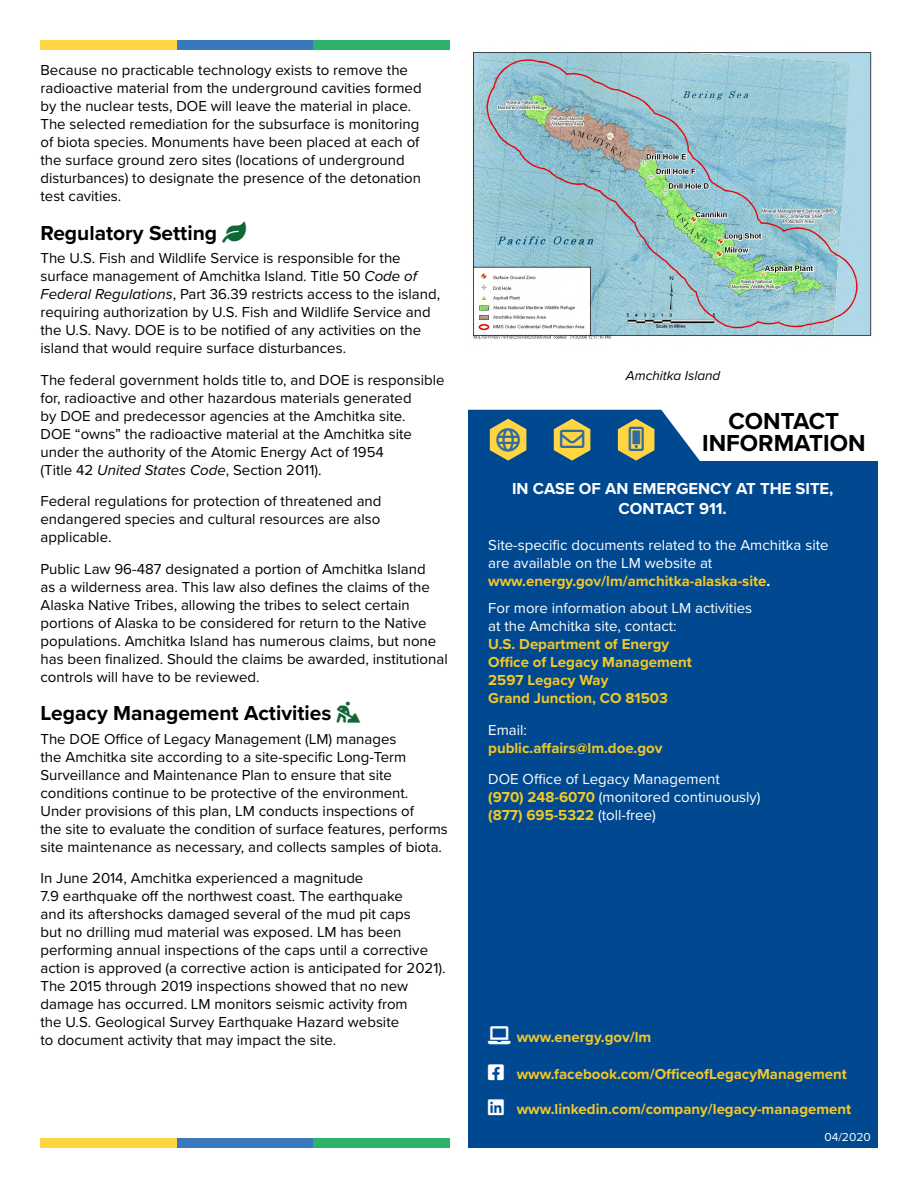
<style>
.page{position:relative;width:918px;height:1188px;background:#fff}
.page>*{position:absolute;margin:0;border:0;box-sizing:border-box;transform-origin:0 0}
.t1{font:24.3px "Font Awesome 5 Pro";color:#316ba3}
.Hours_Contact_Header{font:700 24px "Proxima Nova";color:#000}
.t2{font:700 21px "Proxima Nova";color:#000}
.Hours_Contact_Body_T{font:700 16.5px/19.8px "Proxima Nova";color:#fff;text-align:center}
.Body_Text_-_ProximaN{font:15px/18px "Proxima Nova";color:#000}
.Body_Text_-_ProximaN-2{font:700 15px/18px "Proxima Nova";color:#f3c727}
.Hours_Contact_Body_T-2{font:15px/18px "Proxima Nova";color:#fff}
.Body_Text_-_ProximaN-3{font:15px/18px "Proxima Nova";color:#fff}
.Captions{font:italic 13.5px "Proxima Nova";color:#000}
.Date{font:12px "Proxima Nova";color:#fff}
.s1{font-style:italic}
.s2{color:#106736}
.s3{font-weight:700;color:#f3c727}
.s4{font-weight:700}
.s5{font-weight:400;color:#fff}
.s6{color:#fff}
</style>
<div class="page">
<div style="left:468px;top:461px;width:410px;height:550px;background:#004990"></div>
<div style="left:468px;top:1006px;width:410px;height:142px;background:#004990"></div>
<div style="left:40px;top:1138px;width:137px;height:10px;background:#ffd642"></div>
<div style="left:177px;top:1138px;width:137px;height:10px;background:#3978bd"></div>
<div style="left:314px;top:1138px;width:136px;height:10px;background:#2cb369"></div>
<div style="left:40px;top:40px;width:137px;height:10px;background:#ffd642"></div>
<div style="left:177px;top:40px;width:137px;height:10px;background:#3978bd"></div>
<div style="left:314px;top:40px;width:136px;height:10px;background:#2cb369"></div>
<img style="left:473px;top:52px;width:399px;height:287px">
<svg style="left:468px;top:410px;width:232px;height:51px"></svg>
<p class="Body_Text_-_ProximaN" style="left:40px;top:60px;width:383px">Because no practicable technology exists to remove the radioactive material from the underground cavities formed by the nuclear tests, DOE will leave the material in place.<br>The selected remediation for the subsurface is monitoring of biota species. Monuments have been placed at each of the surface ground zero sites (locations of underground disturbances) to designate the presence of the detonation test cavities.</p>
<p class="t2" style="left:40px;top:217px;width:178px">Regulatory Setting</p>
<p class="Body_Text_-_ProximaN" style="left:40px;top:248px;width:401px">The U.S. Fish and Wildlife Service is responsible for the surface management of Amchitka Island. Title 50 <span class="s1">Code of Federal Regulations</span>, Part 36.39 restricts access to the island, requiring authorization by U.S. Fish and Wildlife Service and the U.S. Navy. DOE is to be notified of any activities on the island that would require surface disturbances.</p>
<p class="Body_Text_-_ProximaN" style="left:40px;top:370px;width:405px">The federal government holds title to, and DOE is responsible for, radioactive and other hazardous materials generated<br>by DOE and predecessor agencies at the Amchitka site.<br>DOE “owns” the radioactive material at the Amchitka site under the authority of the Atomic Energy Act of 1954<br>(Title 42 <span class="s1">United States Code</span>, Section 2011).</p>
<p class="Body_Text_-_ProximaN" style="left:40px;top:491px;width:342px;text-align:justify">Federal regulations for protection of threatened and endangered species and cultural resources are also applicable.</p>
<p class="Body_Text_-_ProximaN" style="left:40px;top:559px;width:409px">Public Law 96-487 designated a portion of Amchitka Island<br>as a wilderness area. This law also defines the claims of the Alaska Native Tribes, allowing the tribes to select certain portions of Alaska to be considered for return to the Native populations. Amchitka Island has numerous claims, but none has been finalized. Should the claims be awarded, institutional controls will have to be reviewed.</p>
<p class="t2" style="left:40px;top:698px;width:322px">Legacy Management Activities <span class="s2">■</span></p>
<p class="Body_Text_-_ProximaN" style="left:40px;top:729px;width:409px">The DOE Office of Legacy Management (LM) manages<br>the Amchitka site according to a site-specific Long-Term Surveillance and Maintenance Plan to ensure that site conditions continue to be protective of the environment.<br>Under provisions of this plan, LM conducts inspections of<br>the site to evaluate the condition of surface features, performs site maintenance as necessary, and collects samples of biota.</p>
<p class="Body_Text_-_ProximaN" style="left:40px;top:868px;width:407px">In June 2014, Amchitka experienced a magnitude<br>7.9 earthquake off the northwest coast. The earthquake<br>and its aftershocks damaged several of the mud pit caps<br>but no drilling mud material was exposed. LM has been performing annual inspections of the caps until a corrective action is approved (a corrective action is anticipated for 2021).<br>The 2015 through 2019 inspections showed that no new damage has occurred. LM monitors seismic activity from<br>the U.S. Geological Survey Earthquake Hazard website<br>to document activity that may impact the site.</p>
<p class="Captions" style="left:626px;top:365px;width:96px">Amchitka Island</p>
<p class="Hours_Contact_Header" style="left:728px;top:403px;width:112px">CONTACT</p>
<p class="t1" style="left:560px;top:427px;width:26px">■❖●□</p>
<p class="Hours_Contact_Header" style="left:702px;top:425px;width:165px">INFORMATION</p>
<p class="Hours_Contact_Body_T" style="left:512px;top:479px;width:323px">IN CASE OF AN EMERGENCY AT THE SITE,<br>CONTACT 911.</p>
<p class="Hours_Contact_Body_T-2" style="left:488px;top:535px;width:342px">Site-specific documents related to the Amchitka site are available on the LM website at <span class="s3">www.energy.gov/lm/amchitka-alaska-site</span><span class="s4">.</span></p>
<p class="Body_Text_-_ProximaN-2" style="left:488px;top:599px;width:265px"><span class="s5">For more information about LM activities at the Amchitka site, contact:<br></span>U.S. Department of Energy<br>Office of Legacy Management<br>2597 Legacy Way<br>Grand Junction, CO 81503</p>
<p class="Hours_Contact_Body_T-2" style="left:488px;top:720px;width:40px">Email:</p>
<p class="Body_Text_-_ProximaN-2" style="left:488px;top:738px;width:176px">public.affairs@lm.doe.gov</p>
<p class="Body_Text_-_ProximaN-3" style="left:488px;top:769px;width:274px">DOE Office of Legacy Management<br><span class="s3">(970) 248-6070</span> (monitored continuously) <span class="s3">(877) 695-5322</span> (toll-free)</p>
<p class="Body_Text_-_ProximaN-2" style="left:517px;top:1027px;width:136px">www.energy.gov/lm</p>
<p class="Body_Text_-_ProximaN-2" style="left:488px;top:1065px;width:360px"><span class="s6">□□▲❑◆</span> www.facebook.com/OfficeofLegacyManagement</p>
<p class="Body_Text_-_ProximaN-2" style="left:517px;top:1099px;width:336px">www.linkedin.com/company/legacy-management</p>
<p class="Date" style="left:824px;top:1128px;width:48px">04/2020</p>
</div>
